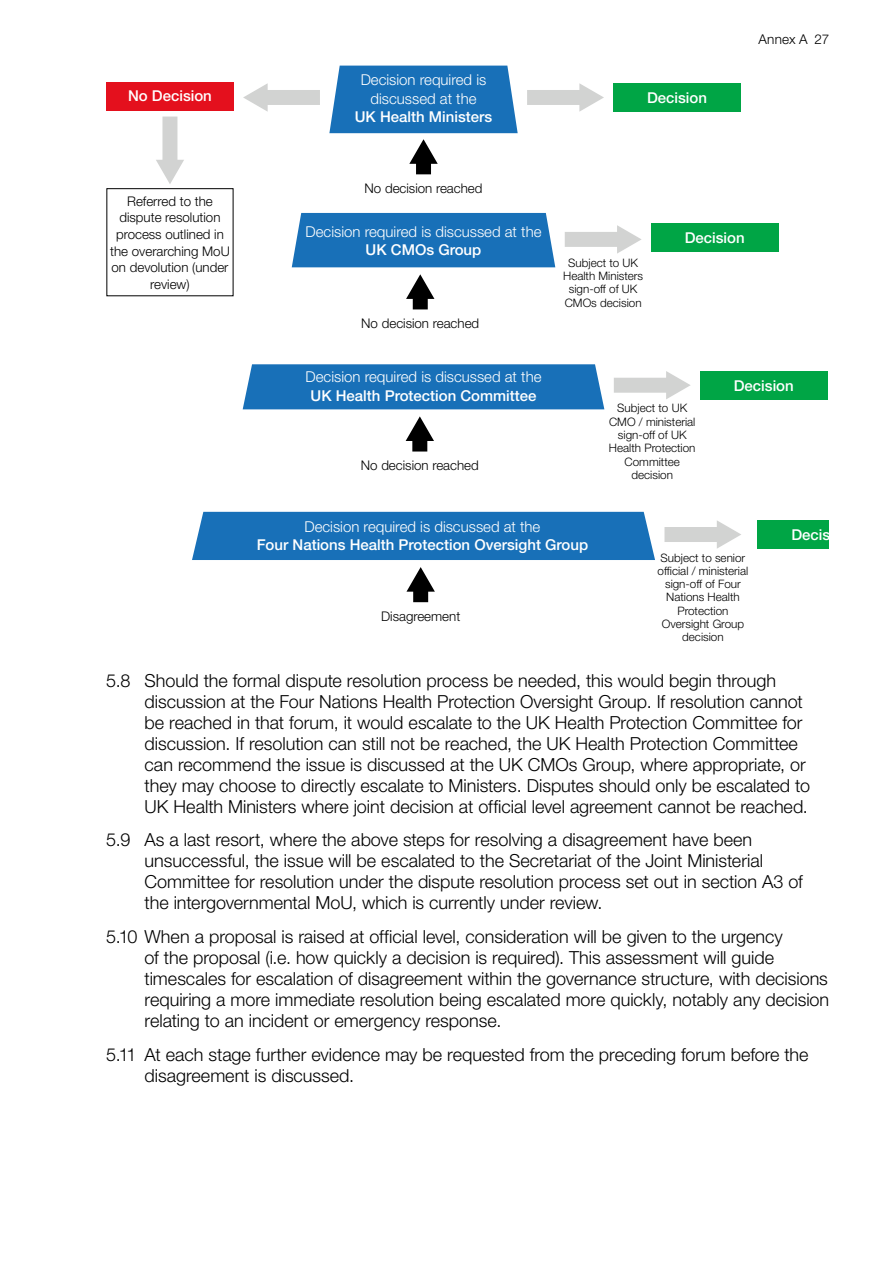
<style>
.page{position:relative;width:893px;height:1263px;background:#fff}
.page>*{position:absolute;margin:0;border:0;box-sizing:border-box;transform-origin:0 0}
.AnnexA_XX_Num_Para{font:300 18px/21px "Helvetica Neue LT Std";color:#000}
.t1{font:300 15px/18.3px "Helvetica Neue LT Std";color:#fff;text-align:center}
.t2{font:500 15px/18.3px "Helvetica Neue LT Std";color:#fff;text-align:center}
.t3{font:300 13.5px "Helvetica Neue LT Std";letter-spacing:.01em;color:#000}
.t4{font:300 13.35px/16.6px "Helvetica Neue LT Std";color:#000;text-align:center}
.t5{font:300 11.7px/13.4px "Helvetica Neue LT Std";color:#000;text-align:center}
.t6{font:300 11.55px/13.2px "Helvetica Neue LT Std";color:#000;text-align:center}
.s1{font-weight:500}
.s2{font-weight:300}
</style>
<div class="page">
<div style="left:329px;top:66px;width:189px;height:67px;background:#1870b8"></div>
<div style="left:292px;top:213px;width:263px;height:54px;background:#1870b8"></div>
<div style="left:243px;top:364px;width:361px;height:45px;background:#1870b8"></div>
<div style="left:192px;top:512px;width:463px;height:48px;background:#1870b8"></div>
<div style="left:613px;top:83px;width:128px;height:29px;background:#00a545"></div>
<div style="left:106px;top:82px;width:128px;height:28px;background:#e4101d"></div>
<div style="left:651px;top:224px;width:127px;height:28px;background:#00a545"></div>
<div style="left:700px;top:371px;width:127px;height:29px;background:#00a545"></div>
<div style="left:758px;top:520px;width:71px;height:29px;background:#00a545"></div>
<div style="left:614px;top:378px;width:56px;height:15px;background:#d2d3d2"></div>
<svg style="left:666px;top:371px;width:25px;height:28px"></svg>
<div style="left:162px;top:117px;width:15px;height:47px;background:#d2d3d2"></div>
<svg style="left:156px;top:160px;width:28px;height:24px"></svg>
<div style="left:416px;top:160px;width:15px;height:14px;background:#000"></div>
<svg style="left:409px;top:139px;width:29px;height:25px"></svg>
<div style="left:413px;top:295px;width:15px;height:14px;background:#000"></div>
<svg style="left:406px;top:274px;width:28px;height:25px"></svg>
<div style="left:412px;top:437px;width:15px;height:14px;background:#000"></div>
<svg style="left:406px;top:416px;width:28px;height:25px"></svg>
<div style="left:413px;top:587px;width:15px;height:15px;background:#000"></div>
<svg style="left:406px;top:567px;width:29px;height:25px"></svg>
<div style="left:664px;top:527px;width:57px;height:15px;background:#d2d3d2"></div>
<svg style="left:717px;top:520px;width:24px;height:29px"></svg>
<div style="left:565px;top:232px;width:56px;height:15px;background:#d2d3d2"></div>
<svg style="left:617px;top:225px;width:25px;height:29px"></svg>
<div style="left:527px;top:90px;width:57px;height:15px;background:#d2d3d2"></div>
<svg style="left:579px;top:83px;width:25px;height:29px"></svg>
<div style="left:263px;top:90px;width:57px;height:15px;background:#d2d3d2"></div>
<svg style="left:243px;top:83px;width:25px;height:29px"></svg>
<p class="t1" style="left:355px;top:70px;width:139px">Decision required is discussed at the<br><span class="s1">UK Health Ministers</span></p>
<p class="t2" style="left:128px;top:87px;width:85px">No Decision</p>
<p class="t2" style="left:647px;top:88px;width:61px">Decision</p>
<p class="t3" style="left:758px;top:31px;width:72px">Annex A 27</p>
<p class="t4" style="left:110px;top:192px;width:121px">Referred to the dispute resolution process outlined in the overarching MoU on devolution (under review)</p>
<p class="t4" style="left:365px;top:180px;width:119px">No decision reached</p>
<p class="t1" style="left:306px;top:222px;width:237px">Decision required is discussed at the<br><span class="s1">UK CMOs Group</span></p>
<p class="t4" style="left:361px;top:315px;width:119px">No decision reached</p>
<p class="t5" style="left:563px;top:255px;width:82px">Subject to UK<br>Health Ministers sign-off of UK<br>CMOs decision</p>
<p class="t2" style="left:685px;top:229px;width:61px">Decision</p>
<p class="t1" style="left:306px;top:367px;width:237px">Decision required is discussed at the<br><span class="s1">UK Health Protection Committee</span></p>
<p class="t4" style="left:361px;top:457px;width:119px">No decision reached</p>
<p class="t5" style="left:609px;top:401px;width:88px">Subject to UK<br>CMO / ministerial sign-off of UK<br>Health Protection<br>Committee decision</p>
<p class="t2" style="left:734px;top:376px;width:61px">Decision</p>
<p class="t2" style="left:257px;top:517px;width:333px"><span class="s2">Decision required is discussed at the<br></span>Four Nations Health Protection Oversight Group</p>
<p class="t2" style="left:791px;top:525px;width:61px">Decision</p>
<p class="t6" style="left:658px;top:551px;width:92px">Subject to senior official / ministerial sign-off of Four<br>Nations Health<br>Protection<br>Oversight Group decision</p>
<p class="AnnexA_XX_Num_Para" style="left:145px;top:669px;width:667px;text-indent:-38px">5.8 Should the formal dispute resolution process be needed, this would begin through discussion at the Four Nations Health Protection Oversight Group. If resolution cannot be reached in that forum, it would escalate to the UK Health Protection Committee for discussion. If resolution can still not be reached, the UK Health Protection Committee can recommend the issue is discussed at the UK CMOs Group, where appropriate, or they may choose to directly escalate to Ministers. Disputes should only be escalated to UK Health Ministers where joint decision at official level agreement cannot be reached.</p>
<p class="AnnexA_XX_Num_Para" style="left:145px;top:829px;width:660px;text-indent:-38px">5.9 As a last resort, where the above steps for resolving a disagreement have been unsuccessful, the issue will be escalated to the Secretariat of the Joint Ministerial Committee for resolution under the dispute resolution process set out in section A3 of the intergovernmental MoU, which is currently under review.</p>
<p class="AnnexA_XX_Num_Para" style="left:145px;top:926px;width:686px;text-indent:-38px">5.10 When a proposal is raised at official level, consideration will be given to the urgency<br>of the proposal (i.e. how quickly a decision is required). This assessment will guide timescales for escalation of disagreement within the governance structure, with decisions requiring a more immediate resolution being escalated more quickly, notably any decision relating to an incident or emergency response.</p>
<p class="AnnexA_XX_Num_Para" style="left:145px;top:1043px;width:666px;text-indent:-38px">5.11 At each stage further evidence may be requested from the preceding forum before the disagreement is discussed.</p>
<p class="t4" style="left:381px;top:608px;width:81px">Disagreement</p>
</div>
